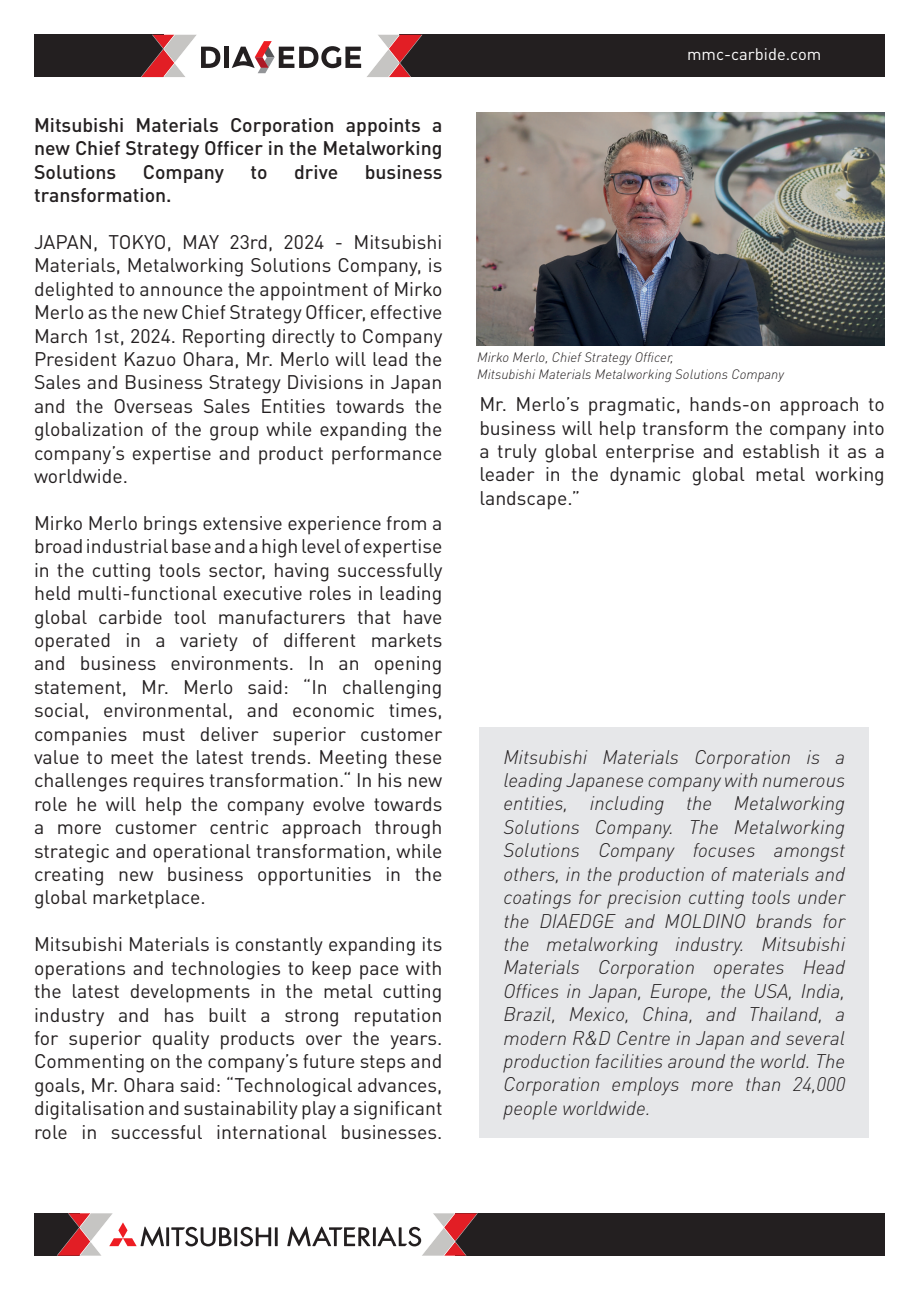
<style>
.page{position:relative;width:919px;height:1289px;background:#fff}
.page>*{position:absolute;margin:0;border:0;box-sizing:border-box;transform-origin:0 0}
.t1{font:19.5px/23.4px "DIN Pro";color:#231f20;text-align:justify}
.t2{font:italic 300 19.5px/23.4px "DIN Pro";color:#231f20;text-align:justify}
.t3{font:500 19.5px/23.4px "DIN Pro";color:#231f20;text-align:justify}
.t4{font:16.5px "DIN Pro";color:#fff}
.t5{font:italic 300 13.5px/16.2px "DIN Pro";color:#231f20}
</style>
<div class="page">
<div style="left:34px;top:1213px;width:45px;height:42px;background:#231f20"></div>
<hr style="left:166px;top:1227px;width:3px;height:19px;background:#231f20">
<hr style="left:275px;top:1227px;width:3px;height:19px;background:#231f20">
<hr style="left:234px;top:1227px;width:3px;height:19px;background:#231f20">
<svg style="left:240px;top:1226px;width:31px;height:20px"></svg>
<svg style="left:171px;top:1226px;width:60px;height:20px"></svg>
<hr style="left:373px;top:1227px;width:3px;height:19px;background:#231f20">
<svg style="left:287px;top:1226px;width:83px;height:20px"></svg>
<svg style="left:57px;top:1213px;width:107px;height:42px"></svg>
<div style="left:400px;top:35px;width:484px;height:42px;background:#231f20"></div>
<div style="left:34px;top:35px;width:129px;height:42px;background:#231f20"></div>
<div style="left:455px;top:1213px;width:429px;height:42px;background:#231f20"></div>
<svg style="left:377px;top:1213px;width:100px;height:42px"></svg>
<svg style="left:141px;top:35px;width:79px;height:42px"></svg>
<div style="left:224px;top:47px;width:5px;height:21px;background:#231f20"></div>
<svg style="left:232px;top:35px;width:190px;height:42px"></svg>
<img style="left:476px;top:113px;width:408px;height:232px">
<div style="left:479px;top:727px;width:390px;height:410px;background:#e6e7e9"></div>
<p class="t3" style="left:34px;top:111px;width:410px">Mitsubishi Materials Corporation appoints a new Chief Strategy Officer in the Metalworking Solutions</p>
<p class="t3" style="left:143px;top:158px;width:83px">Company</p>
<p class="t3" style="left:250px;top:158px;width:19px">to</p>
<p class="t3" style="left:294px;top:158px;width:45px">drive</p>
<p class="t3" style="left:365px;top:158px;width:79px">business</p>
<p class="t3" style="left:34px;top:181px;width:139px">transformation.</p>
<p class="t1" style="left:34px;top:228px;width:410px">JAPAN, TOKYO, MAY 23rd, 2024 - Mitsubishi Materials, Metalworking Solutions Company, is delighted to announce the appointment of Mirko Merlo as the new Chief Strategy Officer, effective March 1st, 2024. Reporting directly to Company President Kazuo Ohara, Mr. Merlo will lead the Sales and Business Strategy Divisions in Japan and the Overseas Sales Entities towards the globalization of the group while expanding the company’s expertise and product performance worldwide.</p>
<p class="t1" style="left:34px;top:509px;width:410px">Mirko Merlo brings extensive experience from a broad industrial base and a high level of expertise in the cutting tools sector, having successfully held multi-functional executive roles in leading global carbide tool manufacturers that have operated in a variety of different markets and business environments. In an opening statement, Mr. Merlo said: “In challenging social, environmental, and economic times, companies must deliver superior customer value to meet the latest trends. Meeting these challenges requires transformation.“ In his new role he will help the company evolve towards a more customer centric approach through strategic and operational transformation, while creating new business opportunities in the global marketplace.</p>
<p class="t1" style="left:34px;top:930px;width:410px">Mitsubishi Materials is constantly expanding its operations and technologies to keep pace with the latest developments in the metal cutting industry and has built a strong reputation for superior quality products over the years.<br>Commenting on the company’s future steps and goals, Mr. Ohara said: “Technological advances, digitalisation and sustainability play a significant role in successful international businesses.</p>
<p class="t4" style="left:687px;top:41px;width:136px">mmc-carbide.com</p>
<p class="t5" style="left:477px;top:348px;width:308px">Mirko Merlo, Chief Strategy Officer,<br>Mitsubishi Materials Metalworking Solutions Company</p>
<p class="t1" style="left:479px;top:390px;width:407px">Mr. Merlo’s pragmatic, hands-on approach to business will help transform the company into a truly global enterprise and establish it as a leader in the dynamic global metal working landscape.”</p>
<p class="t2" style="left:503px;top:743px;width:343px">Mitsubishi Materials Corporation is a leading Japanese company with numerous entities, including the Metalworking Solutions Company. The Metalworking Solutions Company focuses amongst others, in the production of materials and coatings for precision cutting tools under the DIAEDGE and MOLDINO brands for the metalworking industry. Mitsubishi Materials Corporation operates Head Offices in Japan, Europe, the USA, India, Brazil, Mexico, China, and Thailand, a modern R&amp;D Centre in Japan and several production facilities around the world. The Corporation employs more than 24,000 people worldwide.</p>
</div>
